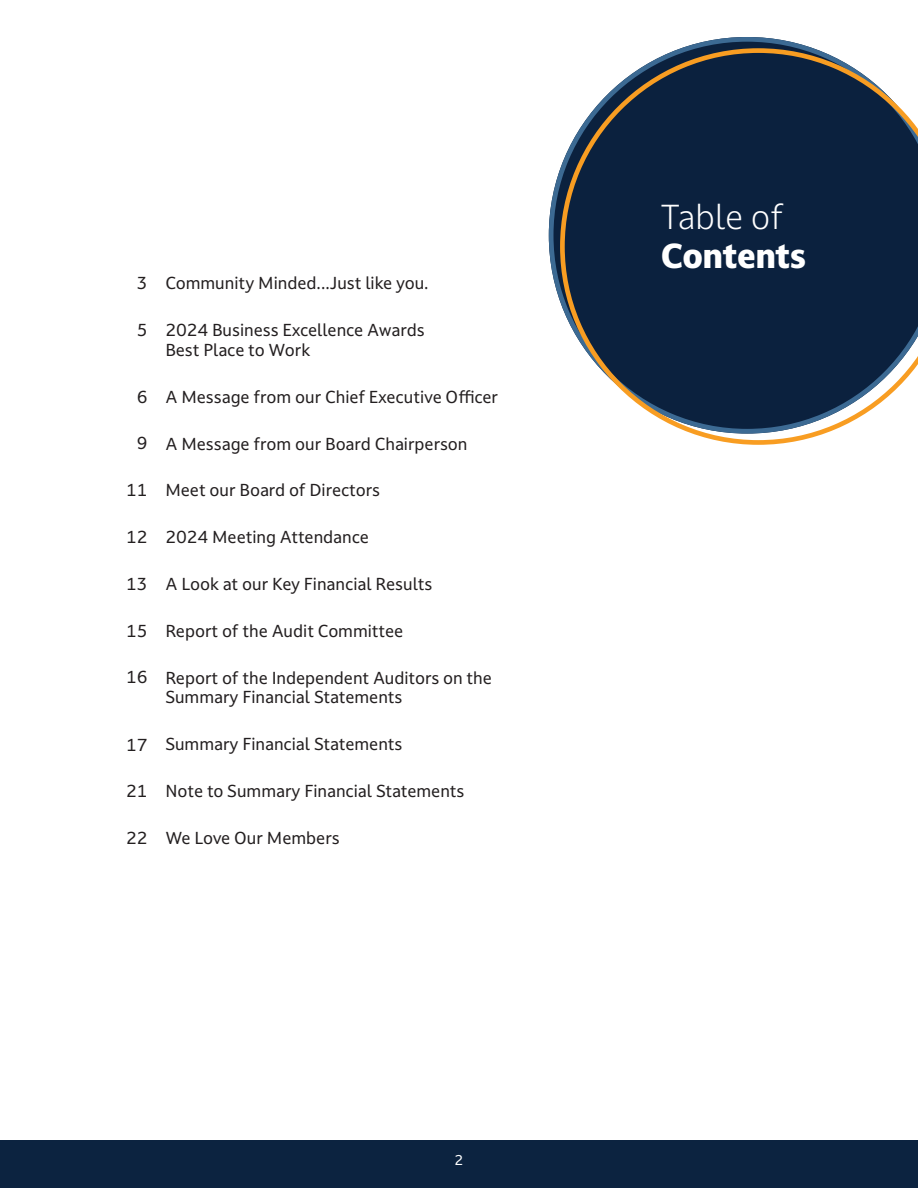
<style>
.page{position:relative;width:918px;height:1188px;background:#fff}
.page>*{position:absolute;margin:0;border:0;box-sizing:border-box;transform-origin:0 0}
.t1{font:33px "Darkmode Darkmode Off X Bold";letter-spacing:-.005em;color:#fff}
.t2{font:300 33px "Darkmode Darkmode Off";letter-spacing:-.015em;color:#fff}
.t3{font:16.5px/19.8px "Darkmode Darkmode Off";color:#231f20}
.t4{font:13.5px "Darkmode Darkmode Off";color:#fff}
</style>
<div class="page">
<div style="left:0;top:1140px;width:918px;height:48px;background:#0c2340"></div>
<svg style="left:549px;top:37px;width:263px;height:264px"></svg>
<svg style="left:560px;top:48px;width:358px;height:397px;fill:#0b213e"></svg>
<p class="t3" style="left:137px;top:273px;width:12px">3</p>
<p class="t3" style="left:137px;top:320px;width:12px">5</p>
<p class="t3" style="left:137px;top:386px;width:12px">6</p>
<p class="t3" style="left:137px;top:433px;width:12px">9</p>
<p class="t3" style="left:126px;top:480px;width:23px">11</p>
<p class="t3" style="left:126px;top:527px;width:23px">12</p>
<p class="t3" style="left:126px;top:574px;width:23px">13</p>
<p class="t3" style="left:126px;top:620px;width:23px">15</p>
<p class="t3" style="left:126px;top:667px;width:23px">16</p>
<p class="t3" style="left:126px;top:734px;width:23px">17</p>
<p class="t3" style="left:126px;top:781px;width:23px">21</p>
<p class="t3" style="left:126px;top:828px;width:23px">22</p>
<p class="t3" style="left:165px;top:273px;width:265px">Community Minded...Just like you.</p>
<p class="t3" style="left:165px;top:320px;width:261px">2024 Business Excellence Awards<br>Best Place to Work</p>
<p class="t3" style="left:165px;top:386px;width:334px">A Message from our Chief Executive Officer</p>
<p class="t3" style="left:165px;top:433px;width:304px">A Message from our Board Chairperson</p>
<p class="t3" style="left:165px;top:480px;width:216px">Meet our Board of Directors</p>
<p class="t3" style="left:165px;top:527px;width:205px">2024 Meeting Attendance</p>
<p class="t3" style="left:165px;top:574px;width:269px">A Look at our Key Financial Results</p>
<p class="t3" style="left:165px;top:620px;width:239px">Report of the Audit Committee</p>
<p class="t3" style="left:165px;top:667px;width:328px">Report of the Independent Auditors on the<br>Summary Financial Statements</p>
<p class="t3" style="left:165px;top:734px;width:239px">Summary Financial Statements</p>
<p class="t3" style="left:165px;top:781px;width:300px">Note to Summary Financial Statements</p>
<p class="t3" style="left:165px;top:827px;width:176px">We Love Our Members</p>
<p class="t4" style="left:455px;top:1151px;width:10px">2</p>
<h1 class="t2" style="left:661px;top:195px;width:124px">Table of</h1>
<h1 class="t1" style="left:661px;top:234px;width:147px">Contents</h1>
</div>
